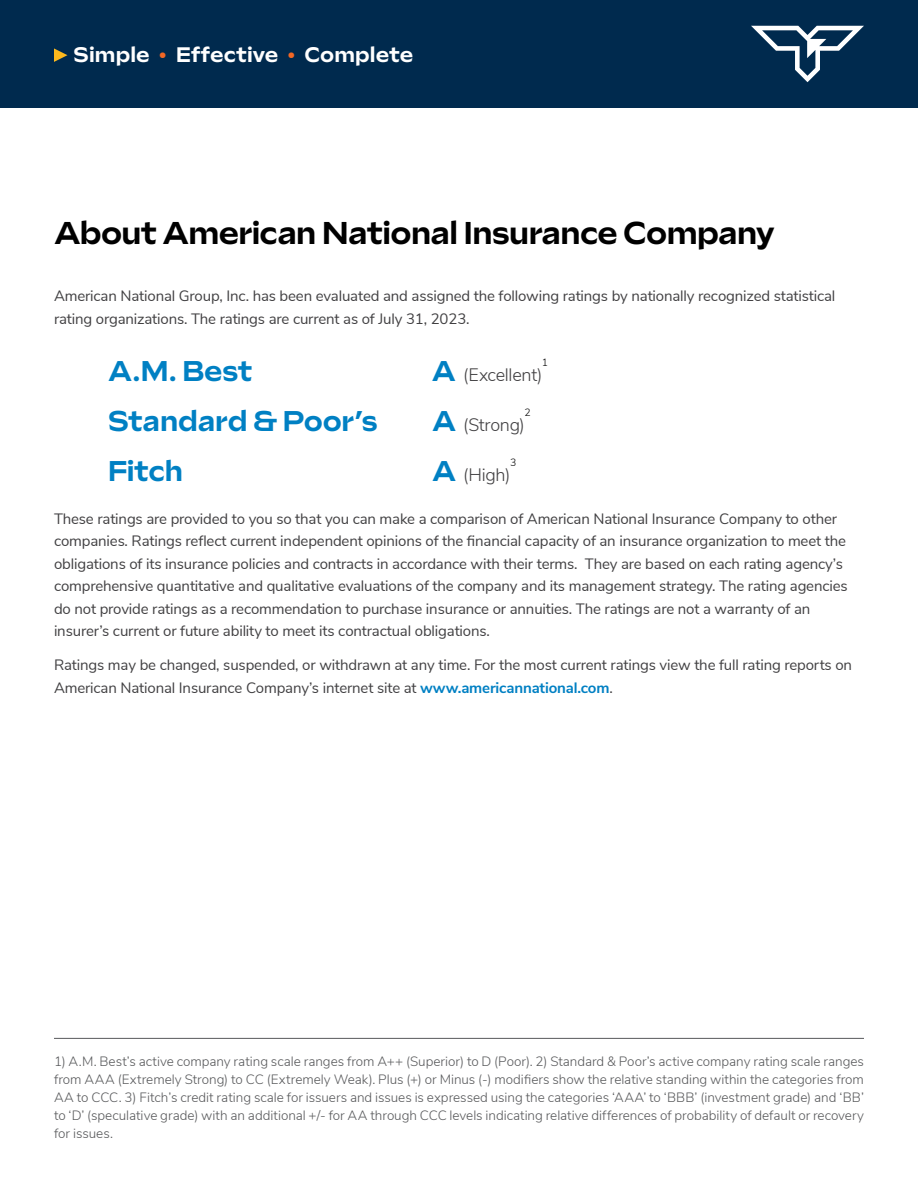
<style>
.page{position:relative;width:918px;height:1188px;background:#fff}
.page>*{position:absolute;margin:0;border:0;box-sizing:border-box;transform-origin:0 0}
.t1{font:300 31.5px "Sculpin Var Roman";letter-spacing:-.02em;color:#000}
.t2{font:300 28.5px "Sculpin Var Roman";letter-spacing:-.01em;color:#0080c3}
.t3{font:300 21px "Sculpin Var Roman";letter-spacing:.005em;color:#fff}
.t4{font:300 18px "Nunito Sans";letter-spacing:-.015em;color:#414042}
.t5{font:15px/22.5px "Nunito Sans";letter-spacing:-.01em;color:#414042}
.t6{font:300 13.5px/18px "Nunito Sans";color:#58595b;text-align:justify}
.t7{font:300 10.5px "Nunito Sans";color:#000}
.s1{color:#f26725}
.s2{font-family:"Sculpin Var Roman";font-size:28.5px;color:#0080c3}
.s3{font-weight:700;color:#0080c3}
</style>
<div class="page">
<div style="left:0;top:0;width:918px;height:108px;background:#002a4e"></div>
<svg style="left:54px;top:48px;width:14px;height:14px"></svg>
<svg style="left:751px;top:26px;width:113px;height:56px"></svg>
<hr style="left:54px;top:1038px;width:810px;height:1px;background:#58595b">
<h3 class="t3" style="left:74px;top:43px;width:341px">Simple <span class="s1">•</span> Effective <span class="s1">•</span> Complete</h3>
<h1 class="t1" style="left:54px;top:215px;width:722px">About American National Insurance Company</h1>
<p class="t5" style="left:54px;top:284px;width:783px">American National Group, Inc. has been evaluated and assigned the following ratings by nationally recognized statistical rating organizations. The ratings are current as of July 31, 2023.</p>
<h2 class="t2" style="left:108px;top:354px;width:146px">A.M. Best</h2>
<p class="t4" style="left:432px;top:361px;width:112px"><span class="s2">A</span> (Excellent)</p>
<p class="t7" style="left:542px;top:354px;width:8px">1</p>
<h2 class="t2" style="left:108px;top:405px;width:271px">Standard &amp; Poor’s</h2>
<p class="t4" style="left:432px;top:412px;width:94px"><span class="s2">A</span> (Strong)</p>
<p class="t7" style="left:525px;top:405px;width:8px">2</p>
<h2 class="t2" style="left:108px;top:455px;width:77px">Fitch</h2>
<p class="t4" style="left:432px;top:462px;width:80px"><span class="s2">A</span> (High)</p>
<p class="t7" style="left:510px;top:455px;width:8px">3</p>
<p class="t5" style="left:54px;top:506px;width:795px">These ratings are provided to you so that you can make a comparison of American National Insurance Company to other companies. Ratings reflect current independent opinions of the financial capacity of an insurance organization to meet the obligations of its insurance policies and contracts in accordance with their terms. They are based on each rating agency’s comprehensive quantitative and qualitative evaluations of the company and its management strategy. The rating agencies do not provide ratings as a recommendation to purchase insurance or annuities. The ratings are not a warranty of an insurer’s current or future ability to meet its contractual obligations.</p>
<p class="t5" style="left:54px;top:653px;width:800px">Ratings may be changed, suspended, or withdrawn at any time. For the most current ratings view the full rating reports on<br>American National Insurance Company’s internet site at <span class="s3">www.americannational.com</span>.</p>
<p class="t6" style="left:54px;top:1051px;width:812px">1) A.M. Best’s active company rating scale ranges from A++ (Superior) to D (Poor). 2) Standard &amp; Poor’s active company rating scale ranges from AAA (Extremely Strong) to CC (Extremely Weak). Plus (+) or Minus (-) modifiers show the relative standing within the categories from AA to CCC. 3) Fitch’s credit rating scale for issuers and issues is expressed using the categories ‘AAA’ to ‘BBB’ (investment grade) and ‘BB’ to ‘D’ (speculative grade) with an additional +/- for AA through CCC levels indicating relative differences of probability of default or recovery for issues.</p>
</div>
